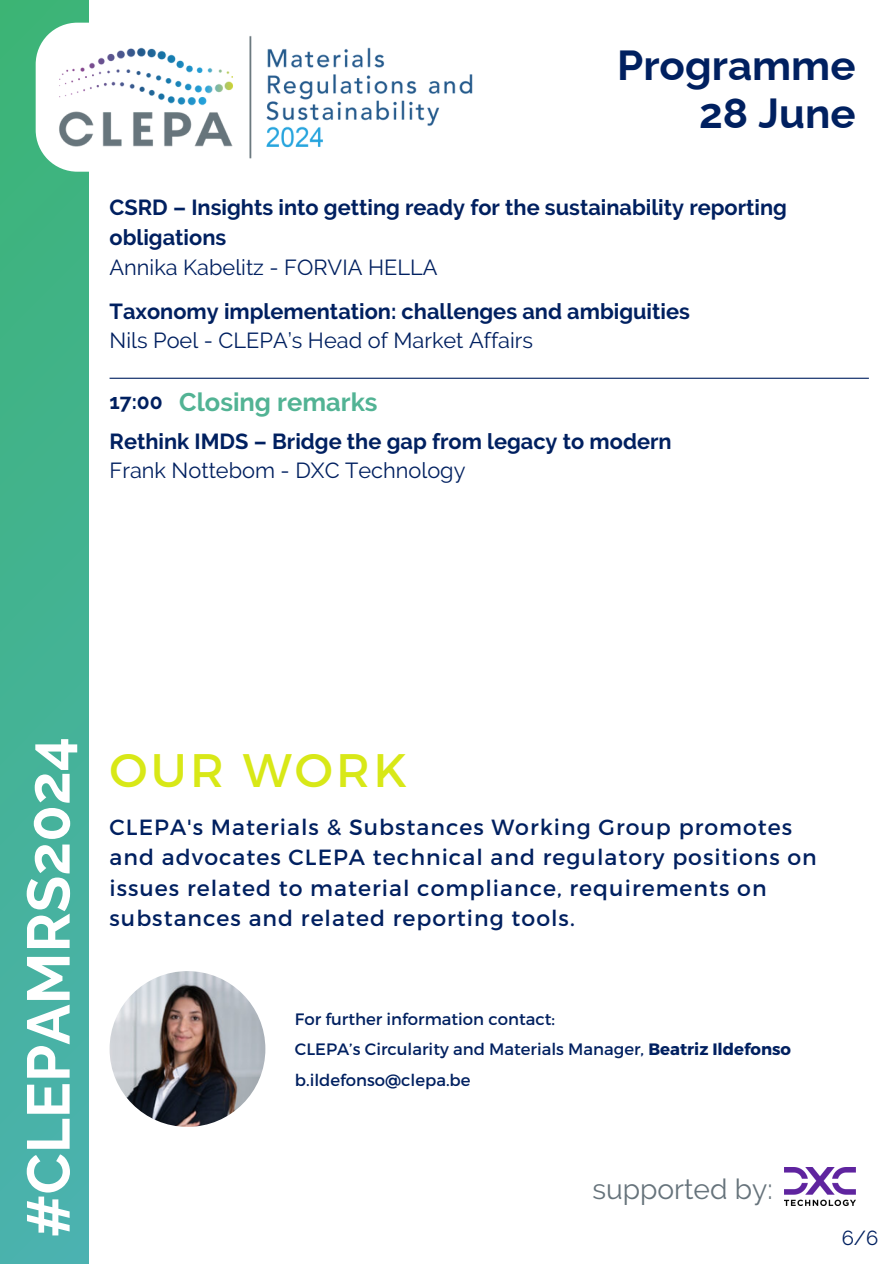
<style>
.page{position:relative;width:894px;height:1264px;background:#fff}
.page>*{position:absolute;margin:0;border:0;box-sizing:border-box;transform-origin:0 0}
.t1{font:700 60px "Raleway";color:#fff}
.t2{font:46.95px "Montserrat";letter-spacing:.07em;color:#d8e817}
.t3{font:700 42px/47.2px "Raleway";color:#002060;text-align:right}
.t4{font:28.05px "Raleway";color:#66737b}
.t5{font:700 25.5px "Raleway";color:#52b394}
.t6{font:22.05px/30.3px "Montserrat";letter-spacing:.045em;color:#002060}
.t7{font:700 21.75px/29.7px "Raleway";color:#002060}
.t8{font:21.75px "Raleway";color:#002060}
.t9{font:700 21px "Raleway";color:#002060}
.t10{font:20.25px "Raleway";color:#002060}
.t11{font:16.5px "Montserrat";color:#002060}
.s1{font-weight:700}
</style>
<div class="page">
<svg style="left:0;top:0;width:89px;height:1263px;background:#44b294"></svg>
<svg style="left:36px;top:23px;width:216px;height:149px"></svg>
<img style="left:58px;top:36px;width:415px;height:122px">
<img style="left:784px;top:1167px;width:71px;height:38px">
<hr style="left:109px;top:378px;width:759px;height:1px;background:#002060">
<img style="left:109px;top:971px;width:156px;height:155px;border-radius:50%">
<p class="t3" style="left:617px;top:42px;width:240px">Programme<br>28 June</p>
<p class="t7" style="left:109px;top:193px;width:678px">CSRD – Insights into getting ready for the sustainability reporting obligations</p>
<p class="t8" style="left:109px;top:254px;width:329px">Annika Kabelitz - FORVIA HELLA</p>
<h4 class="t7" style="left:109px;top:296px;width:581px">Taxonomy implementation: challenges and ambiguities</h4>
<h6 class="t8" style="left:109px;top:328px;width:425px">Nils Poel - CLEPA’s Head of Market Affairs</h6>
<p class="t9" style="left:109px;top:389px;width:55px">17:00</p>
<h2 class="t5" style="left:179px;top:387px;width:200px">Closing remarks</h2>
<p class="t7" style="left:109px;top:426px;width:563px">Rethink IMDS – Bridge the gap from legacy to modern</p>
<p class="t8" style="left:109px;top:458px;width:357px">Frank Nottebom - DXC Technology</p>
<h3 class="t1" style="left:13px;top:1237px;width:502px;rotate:-90deg">#CLEPAMRS2024</h3>
<h5 class="t2" style="left:109px;top:739px;width:299px">OUR WORK</h5>
<p class="t6" style="left:109px;top:811px;width:708px">CLEPA's Materials &amp; Substances Working Group promotes and advocates CLEPA technical and regulatory positions on issues related to material compliance, requirements on substances and related reporting tools.</p>
<p class="t11" style="left:295px;top:1008px;width:261px">For further information contact:</p>
<p class="t11" style="left:295px;top:1038px;width:497px">CLEPA’s Circularity and Materials Manager, <span class="s1">Beatriz Ildefonso</span></p>
<p class="t11" style="left:295px;top:1068px;width:177px">b.ildefonso@clepa.be</p>
<p class="t4" style="left:592px;top:1172px;width:182px">supported by:</p>
<p class="t10" style="left:841px;top:1225px;width:38px">6/6</p>
</div>
